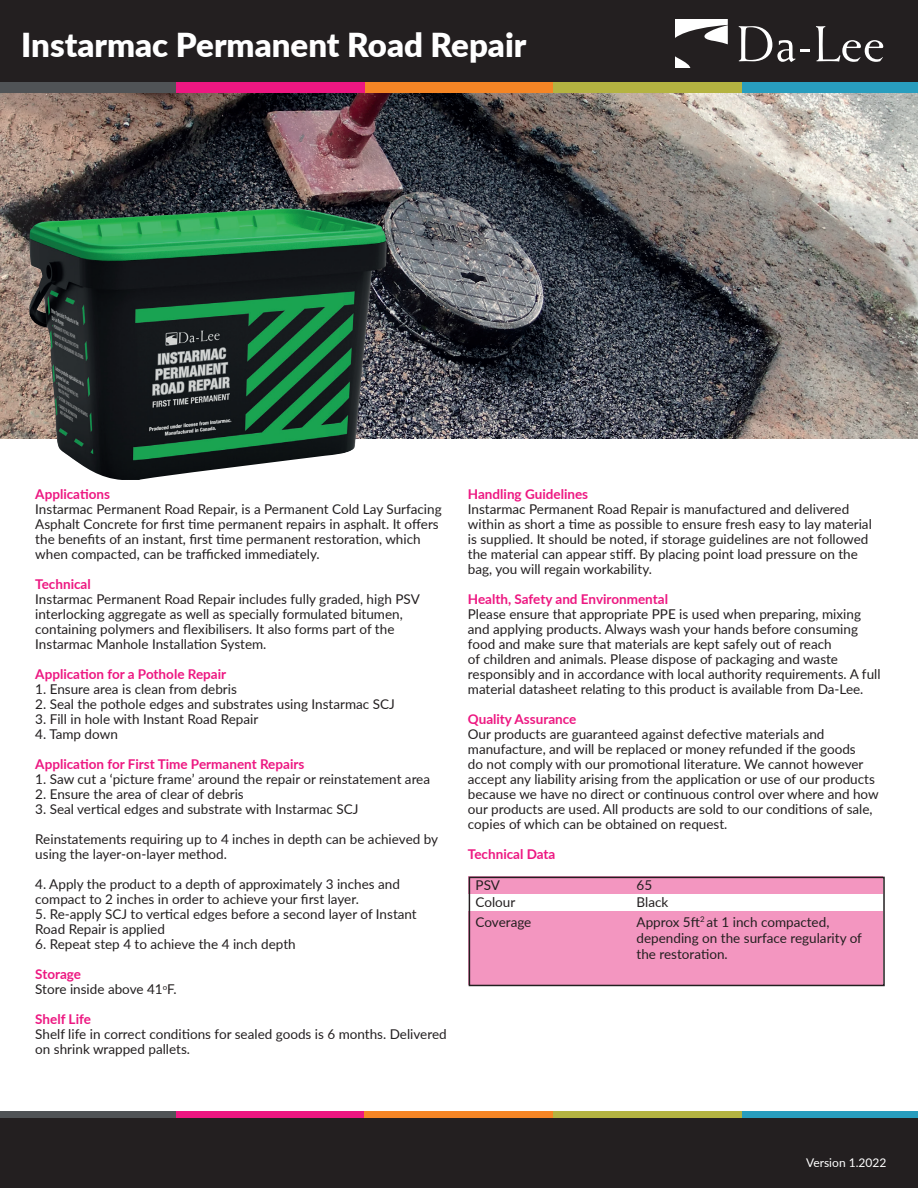
<style>
.page{position:relative;width:918px;height:1188px;background:#fff}
.page>*{position:absolute;margin:0;border:0;box-sizing:border-box;transform-origin:0 0}
.t1{font:900 33px "Lato";color:#fff}
.t2{font:13.5px/15px "Lato";color:#231f20}
.t3{font:700 13.5px "Lato";color:#ed1781}
.t4{font:12px "Lato";color:#fff}
.s1{font-weight:700;color:#ed1781}
</style>
<div class="page">
<div style="left:0;top:0;width:918px;height:85px;background:#231f20"></div>
<div style="left:0;top:82px;width:176px;height:11px;background:#505356"></div>
<div style="left:176px;top:82px;width:189px;height:11px;background:#ed1781"></div>
<div style="left:365px;top:82px;width:188px;height:11px;background:#f58525"></div>
<div style="left:553px;top:82px;width:189px;height:11px;background:#b4b341"></div>
<div style="left:742px;top:82px;width:176px;height:11px;background:#289dbe"></div>
<svg style="left:675px;top:56px;width:15px;height:11px"></svg>
<svg style="left:675px;top:19px;width:53px;height:25px"></svg>
<svg style="left:739px;top:26px;width:71px;height:36px"></svg>
<svg style="left:816px;top:26px;width:67px;height:36px"></svg>
<div style="left:0;top:1117px;width:918px;height:71px;background:#231f20"></div>
<div style="left:0;top:1111px;width:176px;height:6px;background:#505356"></div>
<div style="left:176px;top:1111px;width:188px;height:6px;background:#ed1781"></div>
<div style="left:364px;top:1111px;width:189px;height:6px;background:#f58525"></div>
<div style="left:553px;top:1111px;width:189px;height:6px;background:#b4b341"></div>
<div style="left:742px;top:1111px;width:176px;height:6px;background:#289dbe"></div>
<img style="left:0;top:93px;width:918px;height:346px">
<img style="left:24px;top:209px;width:365px;height:271px">
<div style="left:469px;top:877px;width:414px;height:17px;background:#f396c0"></div>
<div style="left:469px;top:911px;width:414px;height:74px;background:#f396c0"></div>
<div style="left:469px;top:877px;width:416px;height:109px;border:2px solid #231f20"></div>
<h1 class="t1" style="left:21px;top:20px;width:507px">Instarmac Permanent Road Repair</h1>
<p class="t3" style="left:35px;top:484px;width:76px">Applications</p>
<p class="t2" style="left:35px;top:501px;width:408px">Instarmac Permanent Road Repair, is a Permanent Cold Lay Surfacing Asphalt Concrete for first time permanent repairs in asphalt. It offers the benefits of an instant, first time permanent restoration, which when compacted, can be trafficked immediately.</p>
<p class="t3" style="left:35px;top:574px;width:57px">Technical</p>
<p class="t2" style="left:35px;top:591px;width:386px">Instarmac Permanent Road Repair includes fully graded, high PSV interlocking aggregate as well as specially formulated bitumen, containing polymers and flexibilisers. It also forms part of the Instarmac Manhole Installation System.</p>
<p class="t3" style="left:35px;top:664px;width:192px">Application for a Pothole Repair</p>
<p class="t2" style="left:35px;top:681px;width:203px">1. Ensure area is clean from debris</p>
<p class="t2" style="left:35px;top:696px;width:361px">2. Seal the pothole edges and substrates using Instarmac SCJ</p>
<p class="t2" style="left:35px;top:711px;width:225px">3. Fill in hole with Instant Road Repair</p>
<p class="t2" style="left:35px;top:726px;width:84px">4. Tamp down</p>
<p class="t3" style="left:35px;top:754px;width:271px">Application for First Time Permanent Repairs</p>
<p class="t2" style="left:35px;top:771px;width:396px">1. Saw cut a ‘picture frame’ around the repair or reinstatement area</p>
<p class="t2" style="left:35px;top:786px;width:210px">2. Ensure the area of clear of debris</p>
<p class="t2" style="left:35px;top:801px;width:325px">3. Seal vertical edges and substrate with Instarmac SCJ</p>
<p class="t2" style="left:35px;top:831px;width:404px">Reinstatements requiring up to 4 inches in depth can be achieved by using the layer-on-layer method.</p>
<p class="t2" style="left:35px;top:876px;width:366px">4. Apply the product to a depth of approximately 3 inches and compact to 2 inches in order to achieve your first layer.</p>
<p class="t2" style="left:35px;top:906px;width:383px">5. Re-apply SCJ to vertical edges before a second layer of Instant<br>Road Repair is applied</p>
<p class="t2" style="left:35px;top:936px;width:262px">6. Repeat step 4 to achieve the 4 inch depth</p>
<p class="t2" style="left:35px;top:966px;width:143px"><span class="s1">Storage<br></span>Store inside above 41<sup>o</sup>F.</p>
<p class="t3" style="left:35px;top:1009px;width:57px">Shelf Life</p>
<p class="t2" style="left:35px;top:1026px;width:413px">Shelf life in correct conditions for sealed goods is 6 months. Delivered on shrink wrapped pallets.</p>
<p class="t3" style="left:468px;top:484px;width:122px">Handling Guidelines</p>
<p class="t2" style="left:468px;top:501px;width:405px">Instarmac Permanent Road Repair is manufactured and delivered within as short a time as possible to ensure fresh easy to lay material is supplied. It should be noted, if storage guidelines are not followed the material can appear stiff. By placing point load pressure on the bag, you will regain workability.</p>
<p class="t3" style="left:468px;top:589px;width:202px">Health, Safety and Environmental</p>
<p class="t2" style="left:468px;top:606px;width:414px">Please ensure that appropriate PPE is used when preparing, mixing and applying products. Always wash your hands before consuming food and make sure that materials are kept safely out of reach<br>of children and animals. Please dispose of packaging and waste responsibly and in accordance with local authority requirements. A full material datasheet relating to this product is available from Da-Lee.</p>
<p class="t3" style="left:468px;top:709px;width:110px">Quality Assurance</p>
<p class="t2" style="left:468px;top:726px;width:412px">Our products are guaranteed against defective materials and manufacture, and will be replaced or money refunded if the goods<br>do not comply with our promotional literature. We cannot however accept any liability arising from the application or use of our products because we have no direct or continuous control over where and how our products are used. All products are sold to our conditions of sale, copies of which can be obtained on request.</p>
<p class="t3" style="left:468px;top:844px;width:89px">Technical Data</p>
<p class="t2" style="left:476px;top:877px;width:26px">PSV</p>
<p class="t2" style="left:637px;top:877px;width:17px">65</p>
<p class="t2" style="left:476px;top:894px;width:41px">Colour</p>
<p class="t2" style="left:637px;top:894px;width:33px">Black</p>
<p class="t2" style="left:476px;top:914px;width:57px">Coverage</p>
<p class="t2" style="left:637px;top:913px;width:227px;line-height:16.2px">Approx 5ft<sup>2</sup> at 1 inch compacted, depending on the surface regularity of the restoration.</p>
<p class="t4" style="left:806px;top:1154px;width:82px">Version 1.2022</p>
</div>
